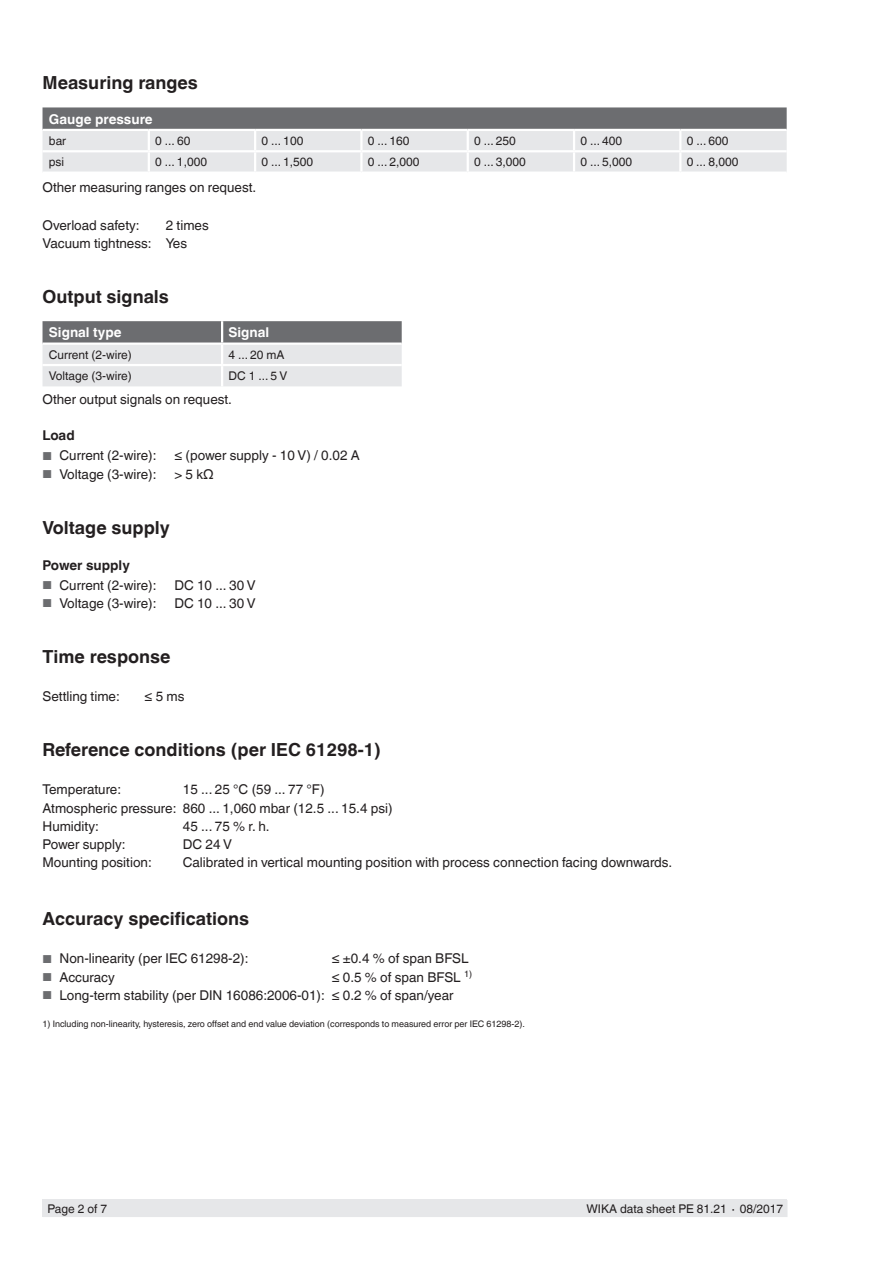
<style>
.page{position:relative;width:893px;height:1263px;background:#fff}
.page>*{position:absolute;margin:0;border:0;box-sizing:border-box;transform-origin:0 0}
.t1{font:700 18px "Helvetica World";color:#231f20}
.t2{font:13.5px/18.1px "Helvetica World";color:#231f20}
.t3{font:700 13.5px "Helvetica World";color:#fff}
.t4{font:700 13.5px "Helvetica World";color:#231f20}
.t5{font:12px "Helvetica World";color:#231f20}
.t6{font:9px "Helvetica World";color:#231f20}
.s1{font-size:11.55px;color:#6c6d70}
</style>
<div class="page">
<div style="left:43px;top:1199px;width:744px;height:18px;background:#e6e7e9"></div>
<svg style="left:43px;top:107px;width:744px;height:65px;background:#bebfc1"></svg>
<hr style="left:43px;top:150px;width:106px;height:2px;background:#fff">
<hr style="left:149px;top:150px;width:106px;height:2px;background:#fff">
<hr style="left:148px;top:152px;width:2px;height:20px;background:#fff">
<hr style="left:255px;top:150px;width:106px;height:2px;background:#fff">
<hr style="left:254px;top:152px;width:2px;height:20px;background:#fff">
<hr style="left:361px;top:150px;width:107px;height:2px;background:#fff">
<hr style="left:360px;top:152px;width:3px;height:20px;background:#fff">
<hr style="left:468px;top:150px;width:106px;height:2px;background:#fff">
<hr style="left:467px;top:152px;width:2px;height:20px;background:#fff">
<hr style="left:574px;top:150px;width:106px;height:2px;background:#fff">
<hr style="left:573px;top:152px;width:2px;height:20px;background:#fff">
<hr style="left:680px;top:150px;width:107px;height:2px;background:#fff">
<hr style="left:679px;top:152px;width:2px;height:20px;background:#fff">
<svg style="left:43px;top:321px;width:359px;height:65px;background:#bebec1"></svg>
<hr style="left:43px;top:364px;width:179px;height:2px;background:#fff">
<hr style="left:222px;top:364px;width:180px;height:2px;background:#fff">
<hr style="left:221px;top:366px;width:2px;height:20px;background:#fff">
<h1 class="t1" style="left:43px;top:73px;width:157px">Measuring ranges</h1>
<p class="t3" style="left:49px;top:111px;width:105px">Gauge pressure</p>
<p class="t5" style="left:49px;top:134px;width:19px">bar</p>
<p class="t5" style="left:155px;top:134px;width:37px">0 ... 60</p>
<p class="t5" style="left:261px;top:134px;width:43px">0 ... 100</p>
<p class="t5" style="left:368px;top:134px;width:43px">0 ... 160</p>
<p class="t5" style="left:474px;top:134px;width:43px">0 ... 250</p>
<p class="t5" style="left:580px;top:134px;width:43px">0 ... 400</p>
<p class="t5" style="left:687px;top:134px;width:43px">0 ... 600</p>
<p class="t5" style="left:49px;top:155px;width:17px">psi</p>
<p class="t5" style="left:155px;top:155px;width:53px">0 ... 1,000</p>
<p class="t5" style="left:261px;top:155px;width:53px">0 ... 1,500</p>
<p class="t5" style="left:368px;top:155px;width:53px">0 ... 2,000</p>
<p class="t5" style="left:474px;top:155px;width:53px">0 ... 3,000</p>
<p class="t5" style="left:580px;top:155px;width:53px">0 ... 5,000</p>
<p class="t5" style="left:687px;top:155px;width:53px">0 ... 8,000</p>
<p class="t2" style="left:43px;top:178px;width:215px">Other measuring ranges on request.</p>
<p class="t2" style="left:43px;top:216px;width:99px">Overload safety:</p>
<p class="t2" style="left:43px;top:216px;width:168px;text-indent:123px">2 times<br>Vacuum tightness: Yes</p>
<h1 class="t1" style="left:43px;top:286px;width:128px">Output signals</h1>
<p class="t3" style="left:49px;top:325px;width:74px">Signal type</p>
<p class="t3" style="left:228px;top:325px;width:42px">Signal</p>
<p class="t5" style="left:49px;top:347px;width:84px">Current (2-wire)</p>
<p class="t5" style="left:228px;top:347px;width:58px">4 ... 20 mA</p>
<p class="t5" style="left:49px;top:369px;width:84px">Voltage (3-wire)</p>
<p class="t5" style="left:228px;top:369px;width:60px">DC 1 ... 5 V</p>
<p class="t2" style="left:43px;top:391px;width:191px">Other output signals on request.</p>
<p class="t4" style="left:43px;top:428px;width:34px">Load</p>
<p class="t2" style="left:43px;top:447px;width:116px"><span class="s1">■</span> Current (2-wire):</p>
<p class="t2" style="left:174px;top:447px;width:187px">≤ (power supply - 10 V) / 0.02 A</p>
<p class="t2" style="left:43px;top:465px;width:116px"><span class="s1">■</span> Voltage (3-wire):</p>
<p class="t2" style="left:174px;top:465px;width:41px">&gt; 5 kΩ</p>
<h1 class="t1" style="left:43px;top:517px;width:129px">Voltage supply</h1>
<p class="t4" style="left:43px;top:557px;width:89px">Power supply</p>
<p class="t2" style="left:43px;top:576px;width:116px"><span class="s1">■</span> Current (2-wire):</p>
<p class="t2" style="left:174px;top:576px;width:83px">DC 10 ... 30 V</p>
<p class="t2" style="left:43px;top:594px;width:116px"><span class="s1">■</span> Voltage (3-wire):</p>
<p class="t2" style="left:174px;top:594px;width:83px">DC 10 ... 30 V</p>
<h1 class="t1" style="left:43px;top:646px;width:130px">Time response</h1>
<p class="t2" style="left:43px;top:687px;width:79px">Settling time:</p>
<p class="t2" style="left:145px;top:687px;width:41px">≤ 5 ms</p>
<h1 class="t1" style="left:43px;top:740px;width:340px">Reference conditions (per IEC 61298-1)</h1>
<p class="t2" style="left:43px;top:781px;width:80px">Temperature:</p>
<p class="t2" style="left:43px;top:781px;width:352px;text-indent:140px">15 ... 25 °C (59 ... 77 °F)<br>Atmospheric pressure: 860 ... 1,060 mbar (12.5 ... 15.4 psi)<br>Humidity:</p>
<p class="t2" style="left:183px;top:817px;width:88px">45 ... 75 % r. h.</p>
<p class="t2" style="left:43px;top:835px;width:85px">Power supply:</p>
<p class="t2" style="left:183px;top:835px;width:51px">DC 24 V</p>
<p class="t2" style="left:43px;top:853px;width:111px">Mounting position:</p>
<p class="t2" style="left:183px;top:853px;width:491px">Calibrated in vertical mounting position with process connection facing downwards.</p>
<h1 class="t1" style="left:43px;top:909px;width:208px">Accuracy specifications</h1>
<p class="t2" style="left:43px;top:950px;width:208px"><span class="s1">■</span> Non-linearity (per IEC 61298-2):</p>
<p class="t2" style="left:332px;top:950px;width:139px">≤ ±0.4 % of span BFSL</p>
<p class="t2" style="left:43px;top:968px;width:74px"><span class="s1">■</span> Accuracy</p>
<p class="t2" style="left:332px;top:968px;width:142px">≤ 0.5 % of span BFSL <sup>1)</sup></p>
<p class="t2" style="left:43px;top:986px;width:412px"><span class="s1">■</span> Long-term stability (per DIN 16086:2006-01): ≤ 0.2 % of span/year</p>
<p class="t6" style="left:43px;top:1018px;width:484px">1) Including non-linearity, hysteresis, zero offset and end value deviation (corresponds to measured error per IEC 61298-2).</p>
<p class="t5" style="left:48px;top:1202px;width:61px">Page 2 of 7</p>
<p class="t5" style="left:586px;top:1202px;width:198px">WIKA data sheet PE 81.21 ∙ 08/2017</p>
</div>
